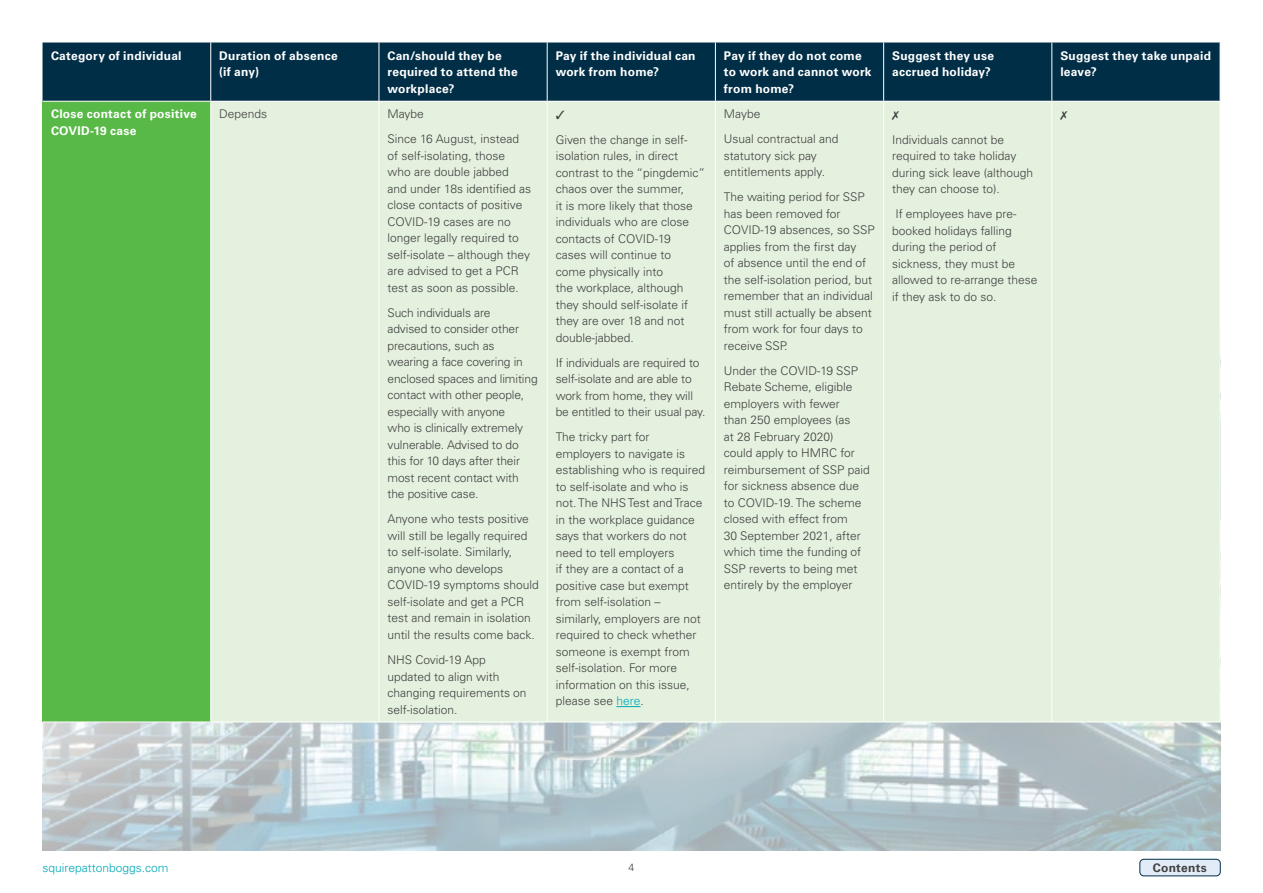
<style>
.page{position:relative;width:1263px;height:893px;background:#fff}
.page>*{position:absolute;margin:0;border:0;box-sizing:border-box;transform-origin:0 0}
.t1{font:300 12px/16.5px "Univers LTCYR 45";color:#414042}
.t2{font:700 12px/16.5px "Univers LTCYR 65";letter-spacing:.02em;color:#fff}
.t3{font:300 12px "Univers LTCYR 45";color:#00a9b7}
.t4{font:700 12px "Univers LTCYR 65";letter-spacing:.025em;color:#414042}
.t5{font:300 10.5px "Univers LTCYR 45";color:#414042}
.s1{color:#00a9b7}
</style>
<div class="page">
<div style="left:1140px;top:859px;width:80px;height:17px;background:#e1ecf8;border-radius:4px"></div>
<div style="left:1140px;top:859px;width:80px;height:17px;border:1px solid #002e46;border-radius:4px"></div>
<img style="left:43px;top:723px;width:1177px;height:127px">
<div style="left:43px;top:43px;width:1177px;height:58px;background:#002e46"></div>
<div style="left:43px;top:101px;width:168px;height:621px;background:#58b947"></div>
<div style="left:211px;top:102px;width:1009px;height:620px;background:#e4f1de"></div>
<hr style="left:210px;top:43px;width:1px;height:58px;background:#fff">
<hr style="left:379px;top:43px;width:1px;height:58px;background:#fff">
<hr style="left:547px;top:43px;width:1px;height:58px;background:#fff">
<hr style="left:715px;top:43px;width:1px;height:58px;background:#fff">
<hr style="left:883px;top:43px;width:1px;height:58px;background:#fff">
<hr style="left:1051px;top:43px;width:1px;height:58px;background:#fff">
<hr style="left:43px;top:101px;width:168px;height:1px;background:#fff">
<hr style="left:210px;top:102px;width:1px;height:620px;background:#fff">
<hr style="left:379px;top:102px;width:1px;height:620px;background:#fff">
<hr style="left:547px;top:102px;width:1px;height:620px;background:#fff">
<hr style="left:715px;top:102px;width:1px;height:620px;background:#fff">
<hr style="left:883px;top:102px;width:1px;height:620px;background:#fff">
<hr style="left:1051px;top:102px;width:1px;height:620px;background:#fff">
<svg style="left:616px;top:706px;width:25px;height:1px"></svg>
<svg style="left:556px;top:110px;width:8px;height:9px"></svg>
<svg style="left:892px;top:111px;width:7px;height:9px"></svg>
<svg style="left:1060px;top:111px;width:7px;height:9px"></svg>
<p class="t2" style="left:51px;top:47px;width:132px">Category of individual</p>
<p class="t2" style="left:219px;top:47px;width:120px">Duration of absence (if any)</p>
<p class="t2" style="left:387px;top:47px;width:132px">Can/should they be required to attend the workplace?</p>
<p class="t2" style="left:556px;top:47px;width:141px">Pay if the individual can work from home?</p>
<p class="t2" style="left:724px;top:47px;width:149px">Pay if they do not come to work and cannot work from home?</p>
<p class="t2" style="left:892px;top:47px;width:104px">Suggest they use accrued holiday?</p>
<p class="t2" style="left:1060px;top:47px;width:152px">Suggest they take unpaid leave?</p>
<p class="t2" style="left:51px;top:105px;width:147px">Close contact of positive<br>COVID-19 case</p>
<p class="t1" style="left:219px;top:106px;width:50px">Depends</p>
<p class="t1" style="left:387px;top:101px;width:133px;line-height:25px">Maybe<br>Since 16 August, instead</p>
<p class="t1" style="left:387px;top:147px;width:145px">of self-isolating, those who are double jabbed and under 18s identified as close contacts of positive<br>COVID-19 cases are no longer legally required to self-isolate – although they are advised to get a PCR test as soon as possible.</p>
<p class="t1" style="left:387px;top:304px;width:152px">Such individuals are<br>advised to consider other precautions, such as wearing a face covering in enclosed spaces and limiting contact with other people, especially with anyone<br>who is clinically extremely vulnerable. Advised to do this for 10 days after their most recent contact with the positive case.</p>
<p class="t1" style="left:387px;top:511px;width:153px">Anyone who tests positive will still be legally required to self-isolate. Similarly, anyone who develops<br>COVID-19 symptoms should self-isolate and get a PCR test and remain in isolation until the results come back.</p>
<p class="t1" style="left:387px;top:651px;width:141px">NHS Covid-19 App updated to align with changing requirements on self-isolation.</p>
<p class="t1" style="left:724px;top:101px;width:116px;line-height:25px">Maybe<br>Usual contractual and</p>
<p class="t1" style="left:724px;top:147px;width:103px">statutory sick pay entitlements apply.</p>
<p class="t1" style="left:724px;top:189px;width:152px">The waiting period for SSP has been removed for<br>COVID-19 absences, so SSP applies from the first day<br>of absence until the end of the self-isolation period, but remember that an individual must still actually be absent from work for four days to receive SSP.</p>
<p class="t1" style="left:724px;top:362px;width:147px">Under the COVID-19 SSP<br>Rebate Scheme, eligible employers with fewer<br>than 250 employees (as<br>at 28 February 2020)<br>could apply to HMRC for reimbursement of SSP paid for sickness absence due to COVID-19. The scheme closed with effect from<br>30 September 2021, after which time the funding of<br>SSP reverts to being met entirely by the employer</p>
<p class="t1" style="left:556px;top:131px;width:151px">Given the change in self&shy;isolation rules, in direct contrast to the “pingdemic” chaos over the summer,<br>it is more likely that those individuals who are close contacts of COVID-19<br>cases will continue to<br>come physically into<br>the workplace, although they should self-isolate if they are over 18 and not double-jabbed.</p>
<p class="t1" style="left:556px;top:354px;width:151px">If individuals are required to self-isolate and are able to work from home, they will be entitled to their usual pay.</p>
<p class="t1" style="left:556px;top:429px;width:151px">The tricky part for employers to navigate is establishing who is required to self-isolate and who is not. The NHS Test and Trace in the workplace guidance says that workers do not need to tell employers<br>if they are a contact of a positive case but exempt from self-isolation – similarly, employers are not required to check whether someone is exempt from self-isolation. For more information on this issue, please see <span class="s1">here</span>.</p>
<p class="t1" style="left:892px;top:131px;width:142px">Individuals cannot be required to take holiday during sick leave (although they can choose to).</p>
<p class="t1" style="left:892px;top:206px;width:147px">If employees have pre&shy;booked holidays falling during the period of sickness, they must be allowed to re-arrange these if they ask to do so.</p>
<p class="t3" style="left:43px;top:860px;width:128px">squirepattonboggs.com</p>
<p class="t5" style="left:628px;top:860px;width:7px">4</p>
<p class="t4" style="left:1153px;top:859px;width:55px">Contents</p>
</div>
